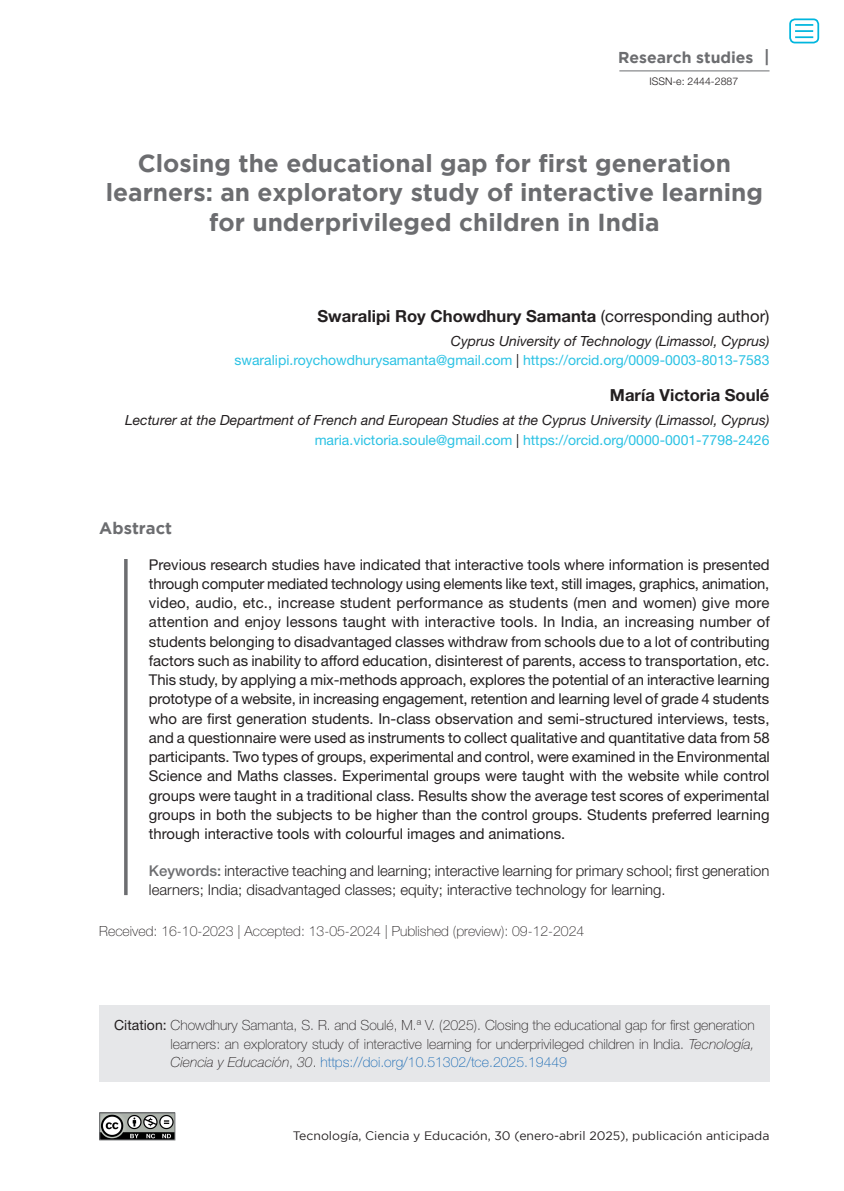
<style>
.page{position:relative;width:844px;height:1191px;background:#fff}
.page>*{position:absolute;margin:0;border:0;box-sizing:border-box;transform-origin:0 0}
.Título_NUEVO_FORMATO{font:700 24.5px/29.8px "Gotham";color:#6c6d70;text-align:center}
.Autor_Helv{font:700 16.62px "Helvetica Neue LT Std";color:#231f20}
.Extracto_helv{font:700 16.62px "Gotham";color:#6c6d70}
.Título_NUEVO_FORMATO-2{font:700 15.75px "Gotham";color:#6c6d70}
.Texto_EXTRACTO{font:14.88px/19.2px "Helvetica Neue LT Std";color:#231f20;text-align:justify}
.P__CLAVE{font:300 14.88px/19.2px "Helvetica Neue LT Std";color:#231f20}
.Cómo_citar{font:100 14px/18.4px "Helvetica Neue LT Std";color:#231f20;text-align:justify}
.correo_electronico_a{font:14px "Helvetica Neue LT Std";color:#2bc2e4}
.Cargo_Helv{font:italic 14px "Helvetica Neue LT Std";color:#231f20}
.FECHAS_DE_TRABAJO{font:100 14px "Helvetica Neue LT Std";color:#231f20}
.t1{font:12.25px "Gotham";color:#231f20}
.t2{font:300 10.5px "Helvetica Neue LT Std";color:#231f20}
.s1{font-size:17.5px}
.s2{font-weight:400}
.s3{color:#231f20}
.s4{font-weight:500;color:#6c6d70}
.s5{font-style:italic}
.s6{color:#1367b3}
</style>
<div class="page">
<img style="left:101px;top:1114px;width:72px;height:24px">
<div style="left:99px;top:1112px;width:76px;height:28px;border:1px solid #76787b"></div>
<svg style="left:124px;top:559px;width:4px;height:336px"></svg>
<div style="left:99px;top:1005px;width:670px;height:76px;background:#e6e7e9"></div>
<hr style="left:619px;top:70px;width:150px;height:1px;background:#6c6d70">
<div style="left:789px;top:18px;width:30px;height:25px;border:2px solid #00b6de;border-radius:5px"></div>
<svg style="left:795px;top:24px;width:18px;height:14px"></svg>
<p class="Título_NUEVO_FORMATO-2" style="left:618px;top:48px;width:153px">Research studies <span class="s1">|</span></p>
<p class="t2" style="left:649px;top:74px;width:90px">ISSN-e: 2444-2887</p>
<p class="Título_NUEVO_FORMATO" style="left:106px;top:147px;width:658px">Closing the educational gap for first generation learners: an exploratory study of interactive learning for underprivileged children in India</p>
<p class="Autor_Helv" style="left:317px;top:305px;width:453px">Swaralipi Roy Chowdhury Samanta <span class="s2">(corresponding author)</span></p>
<p class="Cargo_Helv" style="left:451px;top:332px;width:320px">Cyprus University of Technology (Limassol, Cyprus)</p>
<p class="correo_electronico_a" style="left:234px;top:352px;width:536px">swaralipi.roychowdhurysamanta@gmail.com <span class="s3">|</span> https://orcid.org/0009-0003-8013-7583</p>
<p class="Autor_Helv" style="left:609px;top:385px;width:161px">María Victoria Soulé</p>
<p class="Cargo_Helv" style="left:125px;top:412px;width:645px">Lecturer at the Department of French and European Studies at the Cyprus University (Limassol, Cyprus)</p>
<p class="correo_electronico_a" style="left:314px;top:431px;width:456px">maria.victoria.soule@gmail.com <span class="s3">|</span> https://orcid.org/0000-0001-7798-2426</p>
<p class="Extracto_helv" style="left:99px;top:518px;width:74px">Abstract</p>
<p class="Texto_EXTRACTO" style="left:149px;top:554px;width:622px">Previous research studies have indicated that interactive tools where information is presented through computer mediated technology using elements like text, still images, graphics, animation, video, audio, etc., increase student performance as students (men and women) give more attention and enjoy lessons taught with interactive tools. In India, an increasing number of students belonging to disadvantaged classes withdraw from schools due to a lot of contributing factors such as inability to afford education, disinterest of parents, access to transportation, etc.<br>This study, by applying a mix-methods approach, explores the potential of an interactive learning prototype of a website, in increasing engagement, retention and learning level of grade 4 students who are first generation students. In-class observation and semi-structured interviews, tests, and a questionnaire were used as instruments to collect qualitative and quantitative data from 58 participants. Two types of groups, experimental and control, were examined in the Environmental Science and Maths classes. Experimental groups were taught with the website while control groups were taught in a traditional class. Results show the average test scores of experimental groups in both the subjects to be higher than the control groups. Students preferred learning through interactive tools with colourful images and animations.</p>
<p class="P__CLAVE" style="left:149px;top:860px;width:621px"><span class="s4">Keywords:</span> interactive teaching and learning; interactive learning for primary school; first generation learners; India; disadvantaged classes; equity; interactive technology for learning.</p>
<p class="FECHAS_DE_TRABAJO" style="left:99px;top:923px;width:486px">Received: 16-10-2023 | Accepted: 13-05-2024 | Published (preview): 09-12-2024</p>
<p class="Cómo_citar" style="left:170px;top:1016px;width:585px;text-indent:-56px"><span class="s2">Citation:</span> Chowdhury Samanta, S. R. and Soulé, M.ª V. (2025). Closing the educational gap for first generation learners: an exploratory study of interactive learning for underprivileged children in India. <span class="s5">Tecnología, Ciencia y Educación</span>, <span class="s5">30</span>. <span class="s6">https://doi.org/10.51302/tce.2025.19449</span></p>
<p class="t1" style="left:293px;top:1128px;width:478px">Tecnología, Ciencia y Educación, 30 (enero-abril 2025), publicación anticipada</p>
</div>
